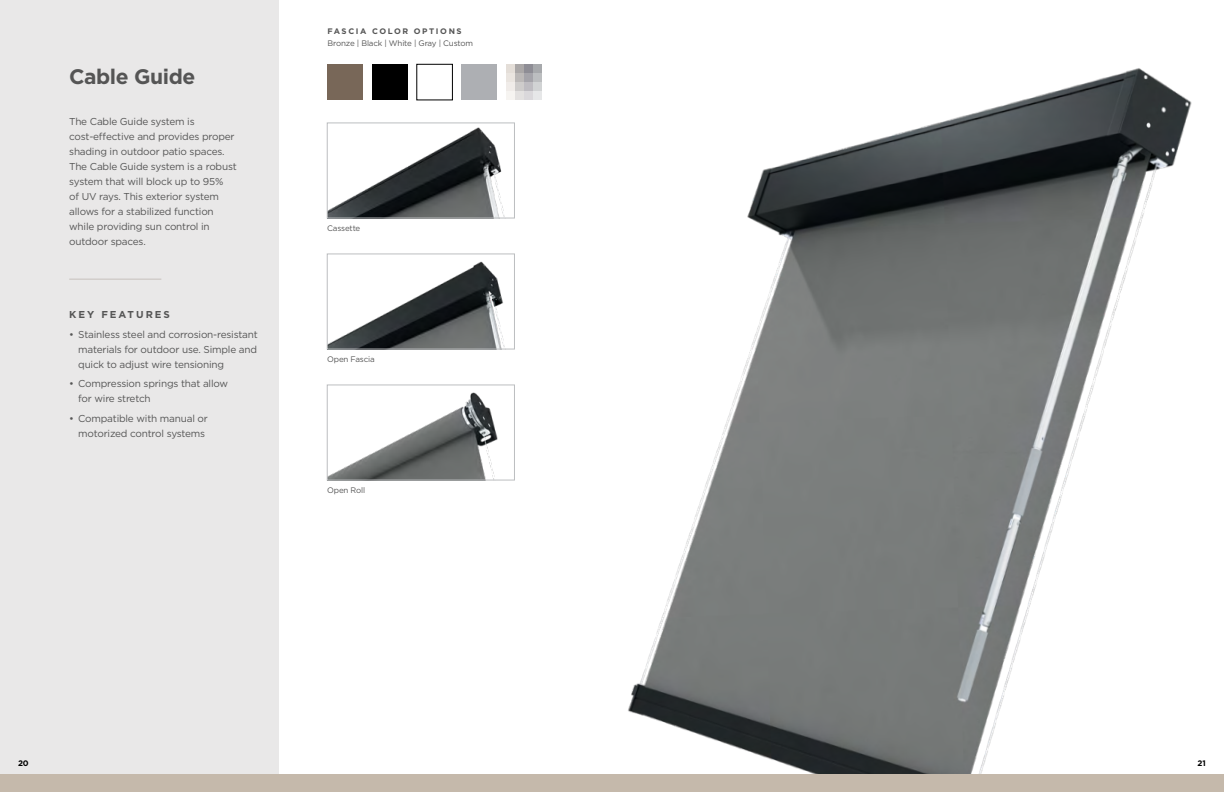
<style>
.page{position:relative;width:1224px;height:792px;background:#fff}
.page>*{position:absolute;margin:0;border:0;box-sizing:border-box;transform-origin:0 0}
.t1{font:700 21px "Gotham";letter-spacing:-.02em;color:#555}
.t2{font:10px/15px "Gotham";letter-spacing:-.02em;color:#555}
.t3{font:700 10px "Gotham";letter-spacing:.2em;color:#555}
.t4{font:8px "Gotham";letter-spacing:-.02em;color:#555}
.t5{font:700 8px "Gotham";letter-spacing:.2em;color:#555}
.t6{font:700 8px "Gotham";color:#000}
</style>
<div class="page">
<img style="left:628px;top:68px;width:564px;height:706px">
<img style="left:329px;top:127px;width:176px;height:90px">
<div style="left:327px;top:122px;width:188px;height:97px;border:1px solid #bcbec0"></div>
<img style="left:329px;top:261px;width:176px;height:87px">
<div style="left:327px;top:253px;width:188px;height:97px;border:1px solid #bcbec0"></div>
<img style="left:329px;top:392px;width:169px;height:87px">
<div style="left:327px;top:384px;width:188px;height:97px;border:1px solid #bcbec0"></div>
<div style="left:0;top:0;width:279px;height:792px;background:#e9e8e8"></div>
<div style="left:0;top:774px;width:1224px;height:18px;background:#c5b9ab"></div>
<hr style="left:69px;top:279px;width:92px;height:1px;background:#786758">
<div style="left:461px;top:64px;width:36px;height:36px;background:#adafb3"></div>
<div style="left:417px;top:64px;width:36px;height:36px;border:1px solid #000"></div>
<div style="left:372px;top:64px;width:36px;height:36px;background:#000"></div>
<div style="left:328px;top:64px;width:35px;height:36px;background:#786758"></div>
<svg style="left:506px;top:64px;width:36px;height:36px"></svg>
<div style="left:533px;top:92px;width:9px;height:8px;background:#e6e7e8"></div>
<div style="left:533px;top:83px;width:9px;height:8px;background:#d1d3d4"></div>
<div style="left:533px;top:73px;width:9px;height:9px;background:#bcbec0"></div>
<div style="left:533px;top:64px;width:9px;height:8px;background:#a7a9ac"></div>
<div style="left:506px;top:92px;width:8px;height:8px;background:#f6f4f1"></div>
<div style="left:506px;top:83px;width:8px;height:8px;background:#f0ece9"></div>
<div style="left:506px;top:73px;width:8px;height:9px;background:#eae5e0"></div>
<div style="left:506px;top:64px;width:8px;height:8px;background:#e4ded8"></div>
<div style="left:524px;top:92px;width:8px;height:8px;background:#dad8db"></div>
<div style="left:524px;top:83px;width:8px;height:8px;background:#bebcc1"></div>
<div style="left:524px;top:73px;width:8px;height:9px;background:#a5a4aa"></div>
<div style="left:524px;top:64px;width:8px;height:8px;background:#8e8d95"></div>
<div style="left:515px;top:92px;width:8px;height:8px;background:#e3e1e0"></div>
<div style="left:515px;top:83px;width:8px;height:8px;background:#cecccb"></div>
<div style="left:515px;top:73px;width:8px;height:9px;background:#bcb9b8"></div>
<div style="left:515px;top:64px;width:8px;height:8px;background:#aaa7a7"></div>
<h1 class="t1" style="left:69px;top:62px;width:128px">Cable Guide</h1>
<p class="t2" style="left:69px;top:113px;width:169px">The Cable Guide system is cost-effective and provides proper shading in outdoor patio spaces.<br>The Cable Guide system is a robust system that will block up to 95%<br>of UV rays. This exterior system allows for a stabilized function while providing sun control in outdoor spaces.</p>
<p class="t3" style="left:69px;top:308px;width:102px">KEY FEATURES</p>
<p class="t2" style="left:78px;top:327px;width:181px;text-align:justify;text-indent:-9px">• Stainless steel and corrosion-resistant materials for outdoor use. Simple and quick to adjust wire tensioning</p>
<p class="t2" style="left:78px;top:376px;width:151px;text-indent:-9px">• Compression springs that allow for wire stretch</p>
<p class="t2" style="left:69px;top:411px;width:140px;text-align:right">• Compatible with manual or motorized control systems</p>
<p class="t5" style="left:328px;top:25px;width:136px">FASCIA COLOR OPTIONS</p>
<p class="t4" style="left:328px;top:38px;width:147px">Bronze | Black | White | Gray | Custom</p>
<p class="t4" style="left:327px;top:223px;width:35px">Cassette</p>
<p class="t4" style="left:327px;top:354px;width:49px">Open Fascia</p>
<p class="t4" style="left:327px;top:485px;width:39px">Open Roll</p>
<p class="t6" style="left:18px;top:758px;width:12px">20</p>
<p class="t6" style="left:1198px;top:758px;width:10px">21</p>
</div>
